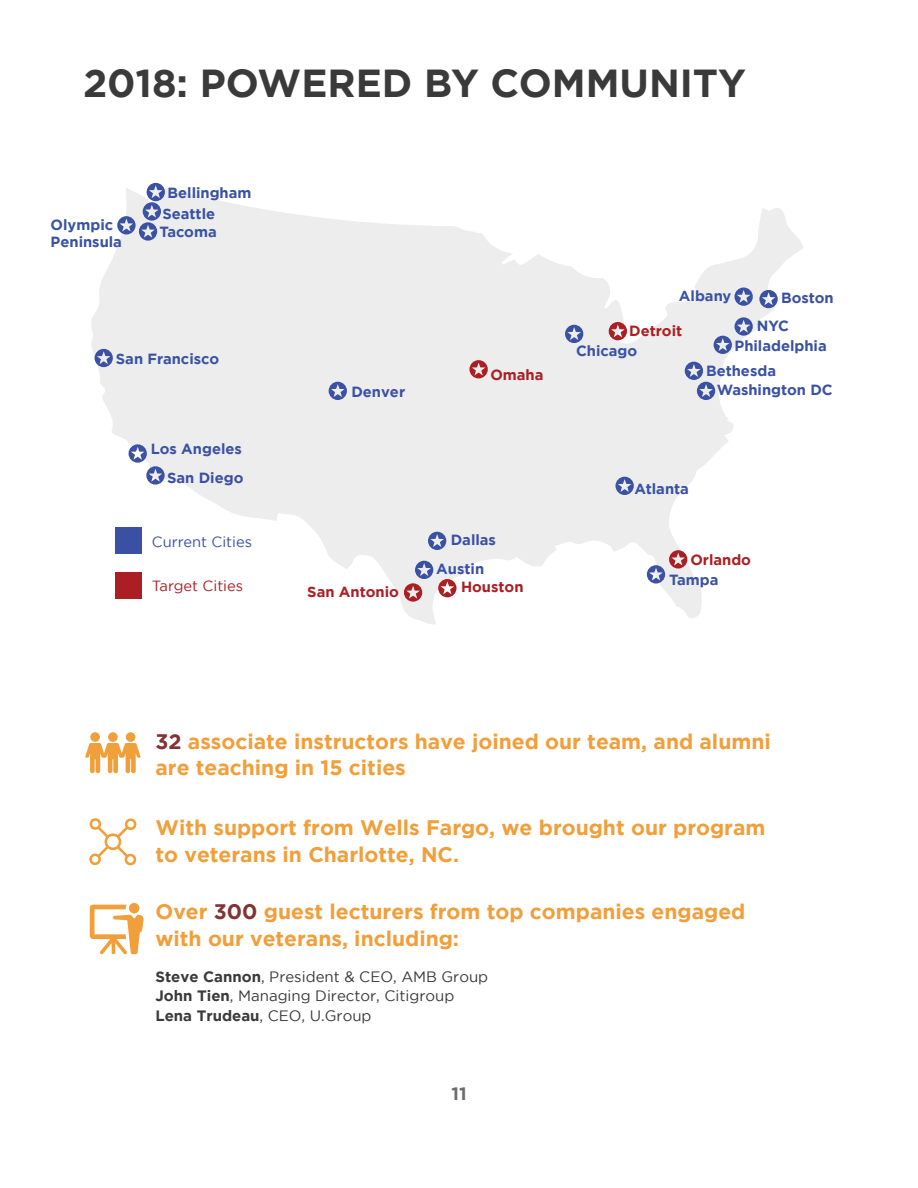
<style>
.page{position:relative;width:918px;height:1188px;background:#fff}
.page>*{position:absolute;margin:0;border:0;box-sizing:border-box;transform-origin:0 0}
.t1{font:700 39px "Gotham";color:#3a3a3a}
.t2{font:700 21px/27px "Gotham";color:#f19f3a}
.t3{font:700 18px "Gotham";color:#6d6d6d}
.t4{font:15px/19.5px "Gotham";color:#3a3a3a}
.t5{font:700 14.7px "Gotham";color:#3a51a3}
.t6{font:700 14.7px/17.7px "Gotham";color:#3a52a3}
.t7{font:700 14.7px "Gotham";color:#ab1e23}
.t8{font:700 14.7px "Gotham";color:#3b52a3}
.t9{font:14.7px "Gotham";color:#3a52a3}
.t10{font:14.7px "Gotham";color:#ab1f23}
.t11{font:700 14.55px "Gotham";color:#3a52a3}
.s1{color:#823434}
.s2{font-weight:700}
</style>
<div class="page">
<svg style="left:91px;top:188px;width:713px;height:436px;fill:#ededed"></svg>
<div style="left:115px;top:528px;width:27px;height:26px;background:#3a51a3"></div>
<div style="left:115px;top:572px;width:27px;height:26px;background:#ab1e23"></div>
<svg style="left:85px;top:732px;width:56px;height:41px"></svg>
<svg style="left:90px;top:903px;width:54px;height:51px"></svg>
<svg style="left:428px;top:532px;width:18px;height:18px"></svg>
<svg style="left:329px;top:382px;width:18px;height:18px"></svg>
<svg style="left:404px;top:561px;width:53px;height:41px;background:#d2bac2"></svg>
<svg style="left:565px;top:325px;width:18px;height:18px"></svg>
<svg style="left:609px;top:322px;width:18px;height:18px"></svg>
<svg style="left:469px;top:360px;width:19px;height:18px"></svg>
<svg style="left:615px;top:477px;width:19px;height:18px"></svg>
<svg style="left:647px;top:550px;width:40px;height:34px"></svg>
<svg style="left:685px;top:362px;width:30px;height:38px"></svg>
<svg style="left:734px;top:288px;width:19px;height:18px"></svg>
<svg style="left:759px;top:290px;width:19px;height:18px"></svg>
<svg style="left:714px;top:317px;width:39px;height:37px"></svg>
<svg style="left:129px;top:444px;width:36px;height:41px"></svg>
<svg style="left:95px;top:349px;width:18px;height:18px"></svg>
<svg style="left:117px;top:183px;width:48px;height:58px"></svg>
<svg style="left:89px;top:818px;width:48px;height:48px"></svg>
<h1 class="t1" style="left:83px;top:61px;width:665px">2018: POWERED BY COMMUNITY</h1>
<p class="t6" style="left:51px;top:215px;width:73px">Olympic<br>Peninsula</p>
<p class="t5" style="left:168px;top:184px;width:85px">Bellingham</p>
<p class="t5" style="left:162px;top:205px;width:54px">Seattle</p>
<p class="t6" style="left:159px;top:223px;width:59px">Tacoma</p>
<p class="t6" style="left:116px;top:349px;width:105px">San Francisco</p>
<p class="t8" style="left:151px;top:440px;width:93px">Los Angeles</p>
<p class="t5" style="left:167px;top:469px;width:78px">San Diego</p>
<p class="t9" style="left:152px;top:534px;width:102px">Current Cities</p>
<p class="t10" style="left:152px;top:578px;width:93px">Target Cities</p>
<p class="t5" style="left:351px;top:383px;width:55px">Denver</p>
<p class="t7" style="left:490px;top:366px;width:55px">Omaha</p>
<p class="t11" style="left:679px;top:287px;width:54px">Albany</p>
<p class="t7" style="left:629px;top:322px;width:55px">Detroit</p>
<p class="t5" style="left:781px;top:290px;width:54px">Boston</p>
<p class="t5" style="left:757px;top:317px;width:34px">NYC</p>
<p class="t6" style="left:576px;top:341px;width:63px">Chicago</p>
<p class="t6" style="left:735px;top:337px;width:94px">Philadelphia</p>
<p class="t6" style="left:706px;top:362px;width:71px">Bethesda</p>
<p class="t5" style="left:717px;top:381px;width:117px">Washington DC</p>
<p class="t5" style="left:451px;top:531px;width:47px">Dallas</p>
<p class="t5" style="left:436px;top:561px;width:49px">Austin</p>
<p class="t7" style="left:307px;top:583px;width:93px">San Antonio</p>
<p class="t7" style="left:461px;top:579px;width:64px">Houston</p>
<p class="t5" style="left:635px;top:481px;width:56px">Atlanta</p>
<p class="t7" style="left:690px;top:551px;width:62px">Orlando</p>
<p class="t8" style="left:669px;top:572px;width:51px">Tampa</p>
<p class="t2" style="left:155px;top:729px;width:617px;line-height:25.2px"><span class="s1">32</span> associate instructors have joined our team, and alumni are teaching in 15 cities</p>
<p class="t2" style="left:155px;top:813px;width:611px">With support from Wells Fargo, we brought our program to veterans in Charlotte, NC.</p>
<p class="t2" style="left:155px;top:897px;width:591px">Over <span class="s1">300</span> guest lecturers from top companies engaged with our veterans, including:</p>
<p class="t4" style="left:155px;top:966px;width:334px"><span class="s2">Steve Cannon</span>, President &amp; CEO, AMB Group<br><span class="s2">John Tien</span>, Managing Director, Citigroup<br><span class="s2">Lena Trudeau</span>, CEO, U.Group</p>
<p class="t3" style="left:451px;top:1083px;width:17px">11</p>
</div>
